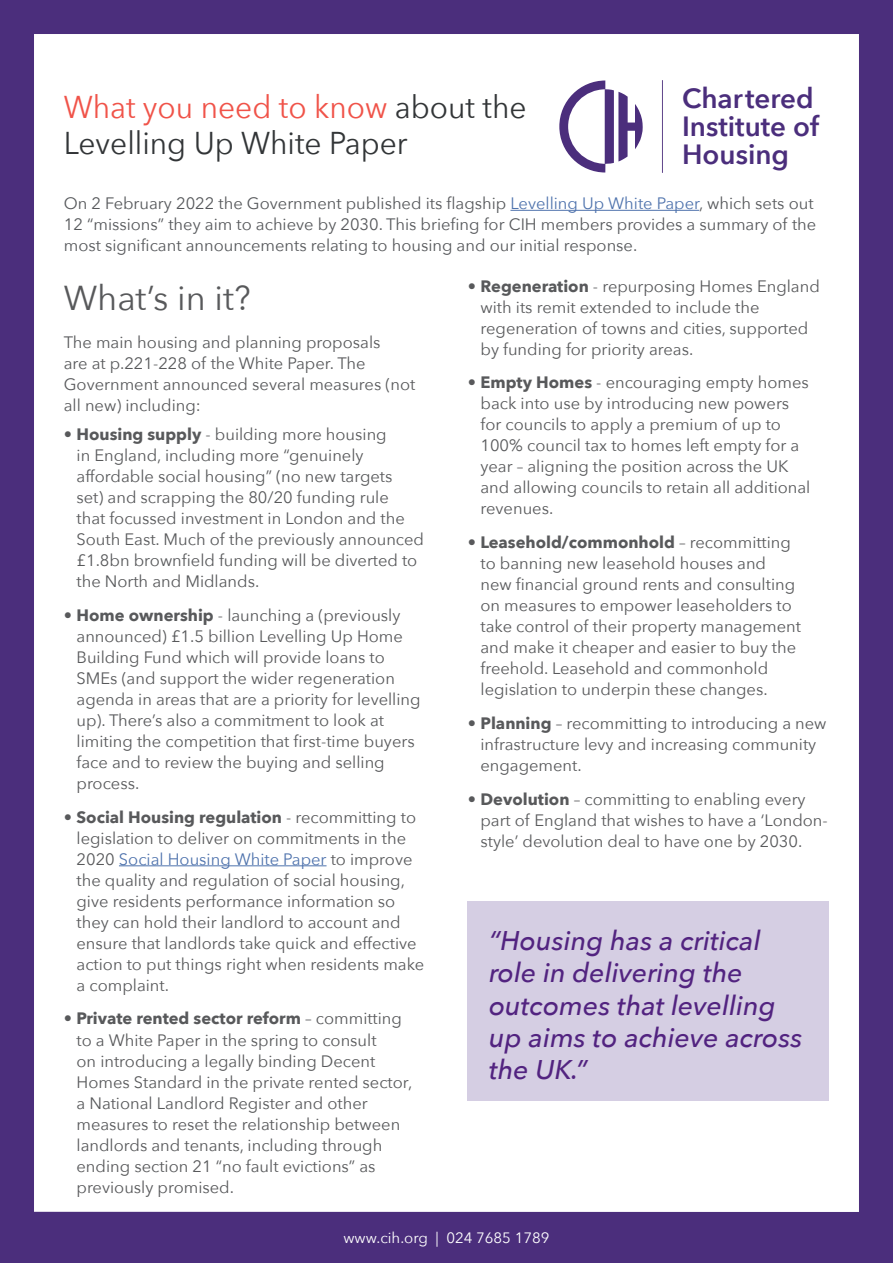
<style>
.page{position:relative;width:893px;height:1263px;background:#4b2e7c}
.page>*{position:absolute;margin:0;border:0;box-sizing:border-box;transform-origin:0 0}
.t1{font:34.5px "Avenir Next";color:#58595b}
.t2{font:31.5px/36px "Avenir Next";color:#323537;scale:.95 1}
.t3{font:600 27.75px/27.9px "Avenir Next";color:#4b2e7c}
.t4{font:italic 500 27px/32.4px "Avenir Next";color:#522380}
.t5{font:16.5px/21px "Avenir Next";color:#58595b}
.t6{font:16.5px/21px "Avenir Next";color:#56585b}
.t7{font:15px "Avenir Next";color:#fff}
.s1{color:#f05349}
.s2{color:#4f73ad}
.s3{font-weight:700}
</style>
<div class="page">
<div style="left:34px;top:34px;width:825px;height:1178px;background:#fff"></div>
<hr style="left:119px;top:865px;width:208px;height:1px;background:#4f73ad">
<hr style="left:510px;top:210px;width:189px;height:1px;background:#4f73ad">
<svg style="left:559px;top:80px;width:84px;height:92px"></svg>
<hr style="left:662px;top:80px;width:1px;height:93px;background:#4b2e7c">
<div style="left:468px;top:901px;width:361px;height:200px;background:#d5cee3"></div>
<h2 class="t2" style="left:64px;top:88px;width:489px"><span class="s1">What you need to know</span> about the<br>Levelling Up White Paper</h2>
<h3 class="t3" style="left:682px;top:84px;width:138px">Chartered<br>Institute of<br>Housing</h3>
<p class="t6" style="left:64px;top:192px;width:754px">On 2 February 2022 the Government published its flagship <span class="s2">Levelling Up White Paper</span>, which sets out<br>12 “missions” they aim to achieve by 2030. This briefing for CIH members provides a summary of the most significant announcements relating to housing and our initial response.</p>
<h1 class="t1" style="left:64px;top:268px;width:188px">What’s in it?</h1>
<p class="t5" style="left:64px;top:331px;width:353px">The main housing and planning proposals<br>are at p.221-228 of the White Paper. The Government announced several measures (not all new) including:</p>
<p class="t5" style="left:77px;top:423px;width:349px;text-indent:-13px">• <span class="s3">Housing supply</span> - building more housing<br>in England, including more “genuinely affordable social housing” (no new targets<br>set) and scrapping the 80/20 funding rule<br>that focussed investment in London and the South East. Much of the previously announced £1.8bn brownfield funding will be diverted to the North and Midlands.</p>
<p class="t5" style="left:77px;top:604px;width:346px;text-indent:-13px">• <span class="s3">Home ownership</span> - launching a (previously announced) £1.5 billion Levelling Up Home Building Fund which will provide loans to SMEs (and support the wider regeneration agenda in areas that are a priority for levelling up). There’s also a commitment to look at limiting the competition that first-time buyers face and to review the buying and selling process.</p>
<p class="t5" style="left:77px;top:806px;width:349px;text-indent:-13px">• <span class="s3">Social Housing regulation</span> - recommitting to legislation to deliver on commitments in the 2020 <span class="s2">Social Housing White Paper</span> to improve the quality and regulation of social housing, give residents performance information so they can hold their landlord to account and ensure that landlords take quick and effective action to put things right when residents make a complaint.</p>
<p class="t5" style="left:77px;top:1007px;width:337px;text-indent:-13px">• <span class="s3">Private rented sector reform</span> – committing to a White Paper in the spring to consult<br>on introducing a legally binding Decent Homes Standard in the private rented sector, a National Landlord Register and other measures to reset the relationship between landlords and tenants, including through ending section 21 “no fault evictions” as previously promised.</p>
<p class="t5" style="left:480px;top:275px;width:341px;text-indent:-13px">• <span class="s3">Regeneration</span> - repurposing Homes England with its remit extended to include the regeneration of towns and cities, supported by funding for priority areas.</p>
<p class="t5" style="left:480px;top:371px;width:331px;text-indent:-13px">• <span class="s3">Empty Homes</span> - encouraging empty homes back into use by introducing new powers for councils to apply a premium of up to 100% council tax to homes left empty for a year – aligning the position across the UK and allowing councils to retain all additional revenues.</p>
<p class="t5" style="left:480px;top:531px;width:322px;text-indent:-13px">• <span class="s3">Leasehold/commonhold</span> – recommitting to banning new leasehold houses and new financial ground rents and consulting on measures to empower leaseholders to take control of their property management and make it cheaper and easier to buy the freehold. Leasehold and commonhold legislation to underpin these changes.</p>
<p class="t5" style="left:480px;top:712px;width:348px;text-indent:-13px">• <span class="s3">Planning</span> – recommitting to introducing a new infrastructure levy and increasing community engagement.</p>
<p class="t5" style="left:480px;top:788px;width:349px;text-indent:-13px">• <span class="s3">Devolution</span> – committing to enabling every part of England that wishes to have a ‘London&shy;style’ devolution deal to have one by 2030.</p>
<h3 class="t4" style="left:489px;top:923px;width:315px">“Housing has a critical role in delivering the outcomes that levelling up aims to achieve across the UK.”</h3>
<p class="t7" style="left:343px;top:1225px;width:208px">www.cih.org | 024 7685 1789</p>
</div>
